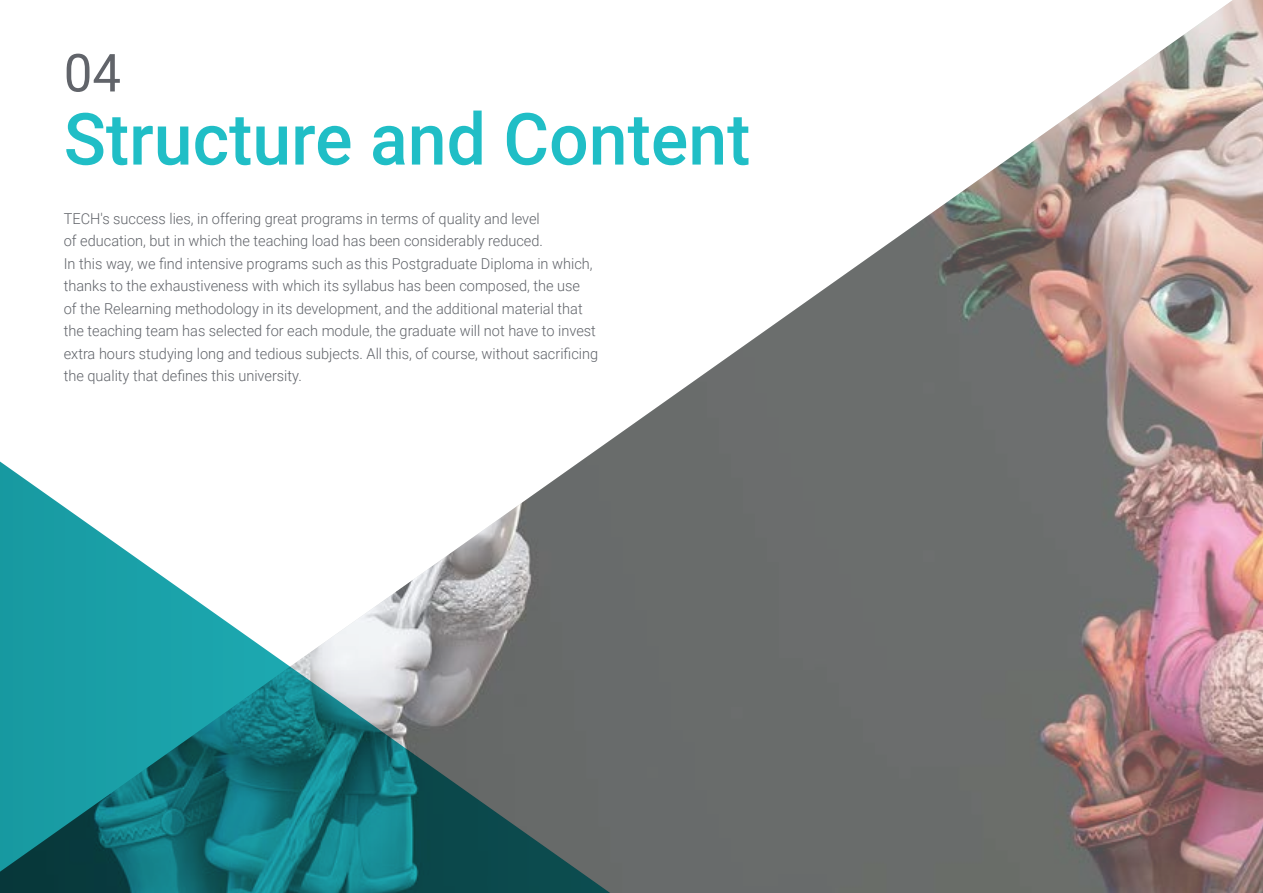
<style>
.page{position:relative;width:1263px;height:893px;background:#fff}
.page>*{position:absolute;margin:0;border:0;box-sizing:border-box;transform-origin:0 0}
.t1{font:500 72px "Roboto";color:#20bec6}
.t2{font:52.5px "Roboto";color:#61646a}
.t3{font:300 15px/22.5px "Roboto";color:#61646a}
</style>
<div class="page">
<img style="left:602px;top:0;width:661px;height:893px">
<svg style="left:0;top:446px;width:640px;height:447px"></svg>
<h2 class="t2" style="left:64px;top:36px;width:59px">04</h2>
<h1 class="t1" style="left:64px;top:89px;width:688px">Structure and Content</h1>
<p class="t3" style="left:64px;top:207px;width:536px">TECH's success lies, in offering great programs in terms of quality and level<br>of education, but in which the teaching load has been considerably reduced.<br>In this way, we find intensive programs such as this Postgraduate Diploma in which, thanks to the exhaustiveness with which its syllabus has been composed, the use<br>of the Relearning methodology in its development, and the additional material that the teaching team has selected for each module, the graduate will not have to invest extra hours studying long and tedious subjects. All this, of course, without sacrificing the quality that defines this university.</p>
</div>
